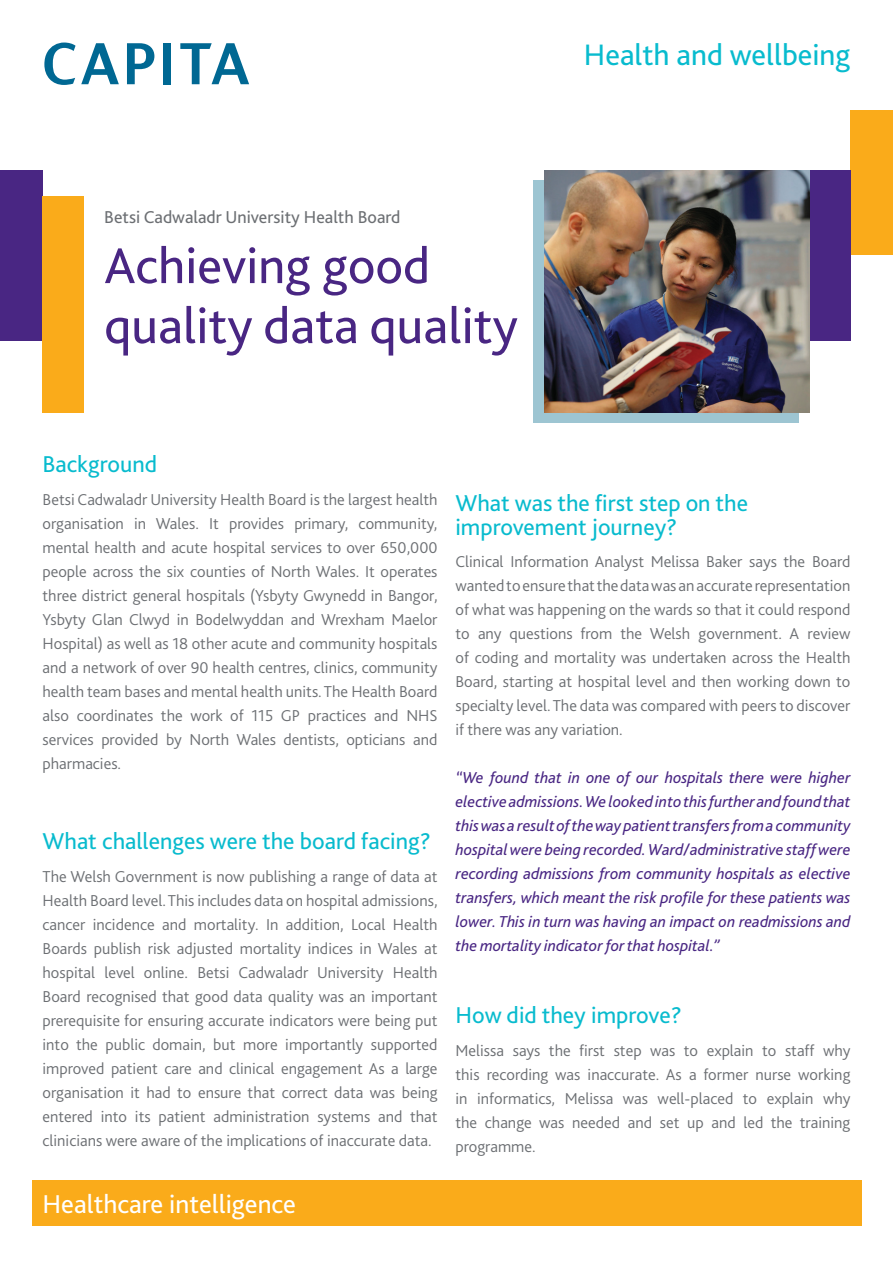
<style>
.page{position:relative;width:893px;height:1263px;background:#fff}
.page>*{position:absolute;margin:0;border:0;box-sizing:border-box;transform-origin:0 0}
.Heading_Main{font:52.5px/60px "Bliss 2";color:#492683}
.t1{font:30.9px "Bliss 2";color:#08bbce}
.Descriptor{font:27px "Bliss 2";color:#fff}
.Column_Subheader{font:24px/24px "Bliss 2";color:#08bbce}
.Heading_Article{font:24px "Bliss 2";color:#08bbce}
.Subtitle_Main{font:18px "Bliss 2";color:#6c6f73}
.Column_Subheader-2{font:300 16.5px/24px "Bliss 2";color:#6c6f73;text-align:justify}
.t2{font:italic 16.5px/24px "Bliss 2";color:#492683;text-align:justify}
</style>
<div class="page">
<svg style="left:127px;top:43px;width:27px;height:41px"></svg>
<div style="left:164px;top:43px;width:7px;height:41px;background:#006893"></div>
<svg style="left:44px;top:43px;width:75px;height:42px"></svg>
<svg style="left:180px;top:43px;width:69px;height:41px"></svg>
<div style="left:0;top:170px;width:43px;height:170px;background:#492683"></div>
<div style="left:43px;top:196px;width:41px;height:216px;background:#faab1a"></div>
<div style="left:850px;top:111px;width:43px;height:144px;background:#faab1a"></div>
<div style="left:809px;top:170px;width:41px;height:170px;background:#492683"></div>
<div style="left:32px;top:1180px;width:829px;height:45px;background:#faab1a"></div>
<div style="left:534px;top:181px;width:265px;height:242px;background:#9dc5d2"></div>
<img style="left:544px;top:170px;width:265px;height:242px">
<p class="Subtitle_Main" style="left:104px;top:206px;width:298px">Betsi Cadwaladr University Health Board</p>
<p class="Heading_Main" style="left:104px;top:234px;width:415px">Achieving good quality data quality</p>
<p class="t1" style="left:584px;top:36px;width:268px">Health and wellbeing</p>
<p class="Heading_Article" style="left:43px;top:449px;width:116px">Background</p>
<p class="Column_Subheader-2" style="left:43px;top:487px;width:396px">Betsi Cadwaladr University Health Board is the largest health organisation in Wales. It provides primary, community, mental health and acute hospital services to over 650,000 people across the six counties of North Wales. It operates three district general hospitals (Ysbyty Gwynedd in Bangor, Ysbyty Glan Clwyd in Bodelwyddan and Wrexham Maelor Hospital) as well as 18 other acute and community hospitals and a network of over 90 health centres, clinics, community health team bases and mental health units. The Health Board also coordinates the work of 115 GP practices and NHS services provided by North Wales dentists, opticians and pharmacies.</p>
<p class="Column_Subheader" style="left:43px;top:829px;width:390px">What challenges were the board facing?</p>
<p class="Column_Subheader-2" style="left:43px;top:864px;width:396px">The Welsh Government is now publishing a range of data at Health Board level. This includes data on hospital admissions, cancer incidence and mortality. In addition, Local Health Boards publish risk adjusted mortality indices in Wales at hospital level online. Betsi Cadwaladr University Health Board recognised that good data quality was an important prerequisite for ensuring accurate indicators were being put into the public domain, but more importantly supported improved patient care and clinical engagement As a large organisation it had to ensure that correct data was being entered into its patient administration systems and that clinicians were aware of the implications of inaccurate data.</p>
<p class="Descriptor" style="left:43px;top:1187px;width:255px">Healthcare intelligence</p>
<p class="Column_Subheader" style="left:455px;top:490px;width:294px">What was the first step on the improvement journey?</p>
<p class="Column_Subheader-2" style="left:455px;top:549px;width:396px">Clinical Information Analyst Melissa Baker says the Board wanted to ensure that the data was an accurate representation of what was happening on the wards so that it could respond to any questions from the Welsh government. A review of coding and mortality was undertaken across the Health Board, starting at hospital level and then working down to specialty level. The data was compared with peers to discover if there was any variation.</p>
<p class="t2" style="left:455px;top:765px;width:396px">“We found that in one of our hospitals there were higher elective admissions. We looked into this further and found that this was a result of the way patient transfers from a community hospital were being recorded. Ward/administrative staff were recording admissions from community hospitals as elective transfers, which meant the risk profile for these patients was lower. This in turn was having an impact on readmissions and the mortality indicator for that hospital.”</p>
<p class="Column_Subheader" style="left:455px;top:1003px;width:228px">How did they improve?</p>
<p class="Column_Subheader-2" style="left:455px;top:1038px;width:396px">Melissa says the first step was to explain to staff why this recording was inaccurate. As a former nurse working in informatics, Melissa was well-placed to explain why the change was needed and set up and led the training programme.</p>
</div>
